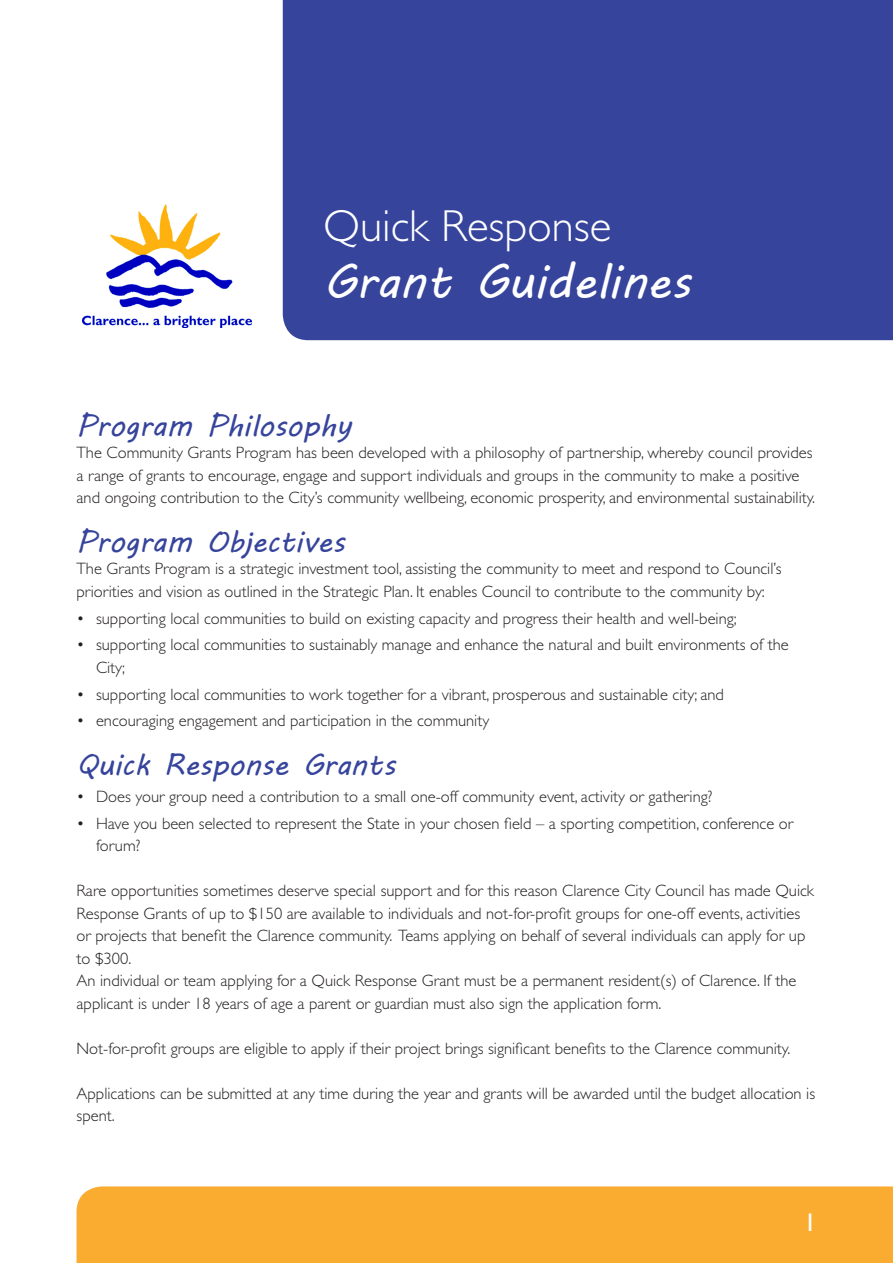
<style>
.page{position:relative;width:893px;height:1263px;background:#fff}
.page>*{position:absolute;margin:0;border:0;box-sizing:border-box;transform-origin:0 0}
.heading{font:48px "MV Boli";color:#fff}
.heading-2{font:300 45px "Gill Sans";color:#fff}
.sub_blue{font:30px "MV Boli";color:#36449c}
.t1{font:25.5px "Gill Sans";color:#fff}
.body{font:300 16.5px/22.5px "Gill Sans";color:#231f20}
.body_bullet{font:300 16.5px/22.5px "Gill Sans";color:#231f20}
</style>
<div class="page">
<div style="left:283px;top:0;width:610px;height:340px;background:#36449c"></div>
<img style="left:82px;top:205px;width:169px;height:123px">
<div style="left:77px;top:1186px;width:816px;height:77px;background:#faac30"></div>
<p class="heading-2" style="left:323px;top:200px;width:290px">Quick Response</p>
<p class="heading" style="left:323px;top:249px;width:369px">Grant Guidelines</p>
<p class="sub_blue" style="left:77px;top:405px;width:277px">Program Philosophy</p>
<p class="body" style="left:77px;top:441px;width:740px">The Community Grants Program has been developed with a philosophy of partnership, whereby council provides a range of grants to encourage, engage and support individuals and groups in the community to make a positive and ongoing contribution to the City’s community wellbeing, economic prosperity, and environmental sustainability.</p>
<p class="sub_blue" style="left:77px;top:521px;width:270px">Program Objectives</p>
<p class="body" style="left:77px;top:558px;width:707px">The Grants Program is a strategic investment tool, assisting the community to meet and respond to Council’s priorities and vision as outlined in the Strategic Plan. It enables Council to contribute to the community by:</p>
<p class="body_bullet" style="left:77px;top:607px;width:662px">• supporting local communities to build on existing capacity and progress their health and well-being;</p>
<p class="body_bullet" style="left:96px;top:634px;width:694px;text-indent:-19px">• supporting local communities to sustainably manage and enhance the natural and built environments of the<br>City;</p>
<p class="body_bullet" style="left:77px;top:683px;width:649px">• supporting local communities to work together for a vibrant, prosperous and sustainable city; and</p>
<p class="body_bullet" style="left:77px;top:710px;width:414px">• encouraging engagement and participation in the community</p>
<p class="sub_blue" style="left:77px;top:744px;width:320px">Quick Response Grants</p>
<p class="body_bullet" style="left:77px;top:785px;width:637px">• Does your group need a contribution to a small one-off community event, activity or gathering?</p>
<p class="body_bullet" style="left:96px;top:812px;width:699px;text-indent:-19px">• Have you been selected to represent the State in your chosen field – a sporting competition, conference or forum?</p>
<p class="body" style="left:77px;top:879px;width:739px">Rare opportunities sometimes deserve special support and for this reason Clarence City Council has made Quick Response Grants of up to $150 are available to individuals and not-for-profit groups for one-off events, activities or projects that benefit the Clarence community. Teams applying on behalf of several individuals can apply for up to $300.</p>
<p class="body" style="left:77px;top:969px;width:721px">An individual or team applying for a Quick Response Grant must be a permanent resident(s) of Clarence. If the applicant is under 18 years of age a parent or guardian must also sign the application form.</p>
<p class="body" style="left:77px;top:1037px;width:715px">Not-for-profit groups are eligible to apply if their project brings significant benefits to the Clarence community.</p>
<p class="body" style="left:77px;top:1082px;width:740px">Applications can be submitted at any time during the year and grants will be awarded until the budget allocation is spent.</p>
<p class="t1" style="left:804px;top:1207px;width:14px">1</p>
</div>
